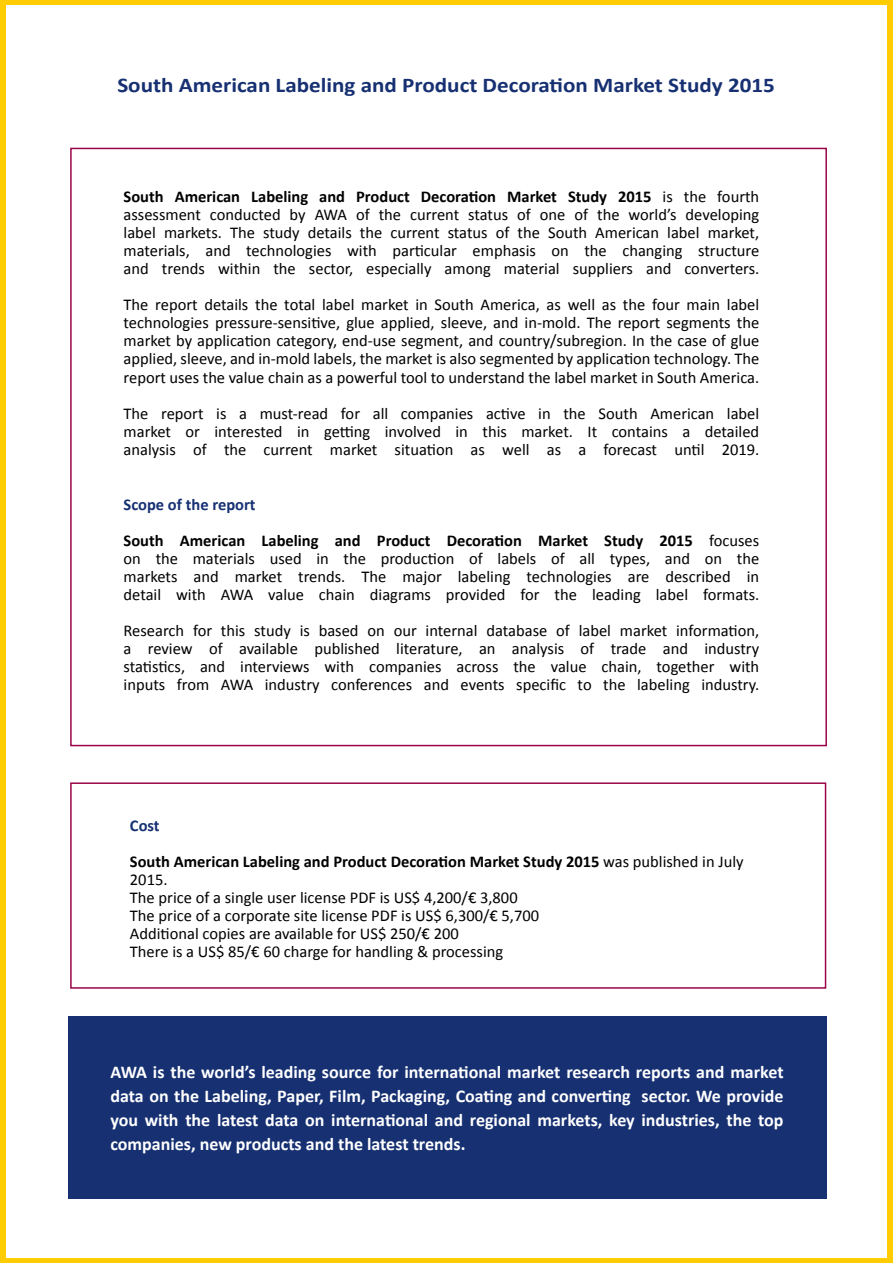
<style>
.page{position:relative;width:893px;height:1263px;background:#fff}
.page>*{position:absolute;margin:0;border:0;box-sizing:border-box;transform-origin:0 0}
.t1{font:700 21px "Calibri";color:#163072;scale:1.1 1}
.t2{font:700 18px/24px "Calibri";color:#fff;text-align:justify}
.t3{font:16.5px/18px "Calibri";color:#000;text-align:justify}
.t4{font:700 16.5px/36px "Calibri";color:#000}
.s1{font-weight:700}
.s2{color:#163072}
.s3{font-weight:400}
</style>
<div class="page">
<div style="left:68px;top:1016px;width:758px;height:183px;background:#163072"></div>
<div style="left:70px;top:782px;width:756px;height:207px;border:2px solid #9a054a"></div>
<div style="left:0;top:1258px;width:893px;height:5px;background:#fc0"></div>
<div style="left:888px;top:2px;width:5px;height:1259px;background:#fc0"></div>
<div style="left:0;top:2px;width:5px;height:1259px;background:#fc0"></div>
<hr style="left:0;top:0;width:893px;height:4px;background:#fc0">
<p class="t1" style="left:117px;top:72px;width:599px">South American Labeling and Product Decoration Market Study 2015</p>
<p class="t3" style="left:124px;top:188px;width:637px"><span class="s1">South American Labeling and Product Decoration Market Study 2015</span> is the fourth assessment conducted by AWA of the current status of one of the world’s developing label markets. The study details the current status of the South American label market, materials, and technologies with particular emphasis on the changing structure and trends within the sector, especially among material suppliers and converters.</p>
<p class="t3" style="left:124px;top:296px;width:637px">The report details the total label market in South America, as well as the four main label technologies pressure-sensitive, glue applied, sleeve, and in-mold. The report segments the market by application category, end-use segment, and country/subregion. In the case of glue applied, sleeve, and in-mold labels, the market is also segmented by application technology. The report uses the value chain as a powerful tool to understand the label market in South America.</p>
<p class="t3" style="left:124px;top:404px;width:637px">The report is a must-read for all companies active in the South American label market or interested in getting involved in this market. It contains a detailed analysis of the current market situation as well as a forecast until 2019.</p>
<p class="t4" style="left:124px;top:487px;width:637px"><span class="s2">Scope of the report<br></span>South American Labeling and Product Decoration Market Study 2015 <span class="s3">focuses</span></p>
<p class="t3" style="left:124px;top:550px;width:637px">on the materials used in the production of labels of all types, and on the markets and market trends. The major labeling technologies are described in detail with AWA value chain diagrams provided for the leading label formats.</p>
<p class="t3" style="left:124px;top:622px;width:637px">Research for this study is based on our internal database of label market information, a review of available published literature, an analysis of trade and industry statistics, and interviews with companies across the value chain, together with inputs from AWA industry conferences and events specific to the labeling industry.</p>
<p class="t4" style="left:130px;top:807px;width:615px"><span class="s2">Cost<br></span>South American Labeling and Product Decoration Market Study 2015 <span class="s3">was published in July</span></p>
<p class="t3" style="left:130px;top:870px;width:411px;text-align:left">2015.<br>The price of a single user license PDF is US$ 4,200/€ 3,800<br>The price of a corporate site license PDF is US$ 6,300/€ 5,700<br>Additional copies are available for US$ 250/€ 200<br>There is a US$ 85/€ 60 charge for handling &amp; processing</p>
<p class="t2" style="left:111px;top:1060px;width:675px">AWA is the world’s leading source for international market research reports and market data on the Labeling, Paper, Film, Packaging, Coating and converting sector. We provide you with the latest data on international and regional markets, key industries, the top companies, new products and the latest trends.</p>
</div>
